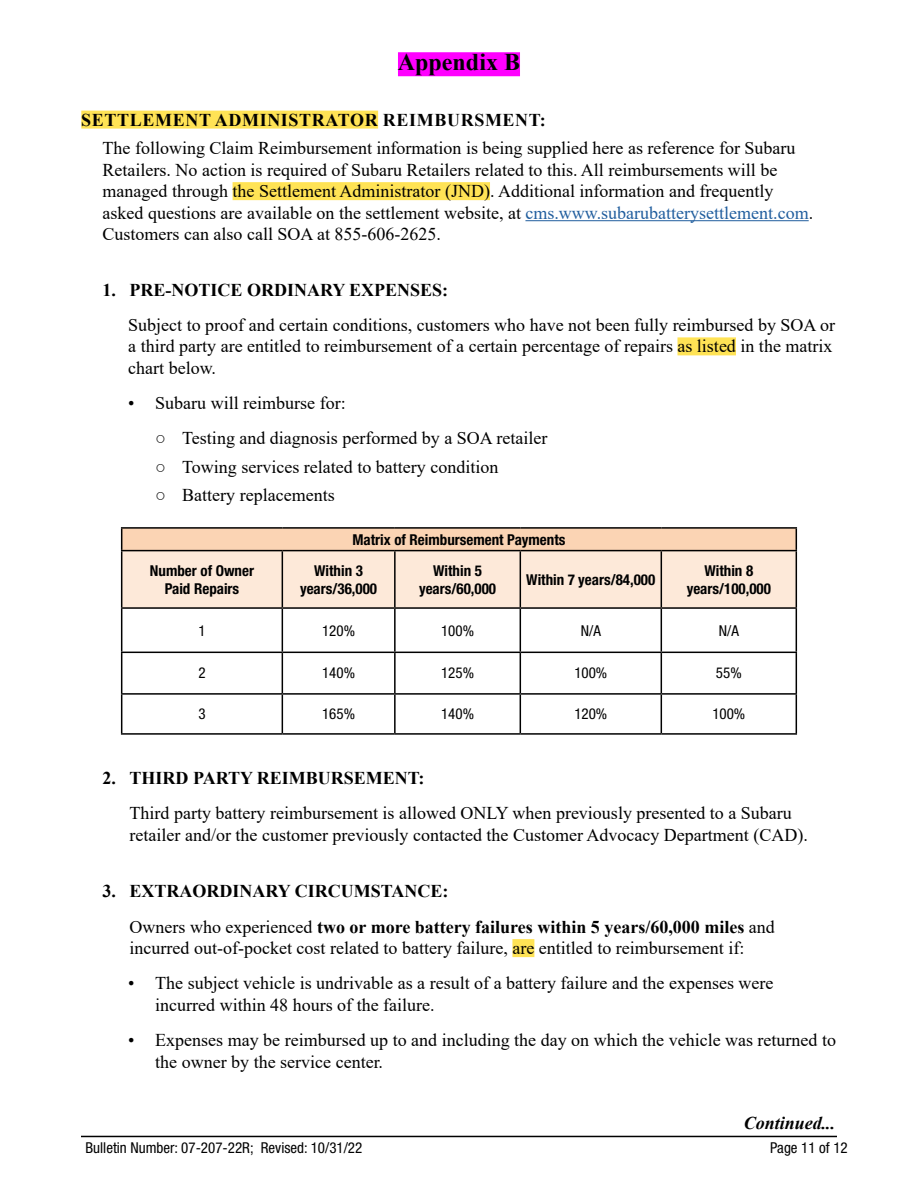
<style>
.page{position:relative;width:918px;height:1188px;background:#fff}
.page>*{position:absolute;margin:0;border:0;box-sizing:border-box;transform-origin:0 0}
.t1{font:700 24px "Times New Roman";color:#000}
.t2{font:18px/21.6px "Times New Roman";color:#000}
.t3{font:700 18px/35.1px "Times New Roman";color:#000}
.t4{font:700 18px "Times New Roman";letter-spacing:.035em;color:#000}
.t5{font:italic 700 18px "Times New Roman";color:#000}
.t6{font:700 condensed 15px/18px "Helvetica Neue LT Std";color:#000;text-align:center}
.t7{font:condensed 15px "Helvetica Neue LT Std";color:#000}
.s1{color:#215e9e}
.s2{font-weight:400}
</style>
<div class="page">
<hr style="left:81px;top:1136px;width:756px;height:1px;background:#000">
<div style="left:398px;top:52px;width:122px;height:24px;background:#f0f"></div>
<div style="left:81px;top:111px;width:297px;height:18px;background:#ffe355"></div>
<div style="left:233px;top:182px;width:257px;height:18px;background:#ffe355"></div>
<hr style="left:525px;top:220px;width:284px;height:1px;background:#215e9e">
<div style="left:677px;top:337px;width:59px;height:18px;background:#ffe355"></div>
<div style="left:512px;top:939px;width:22px;height:18px;background:#ffe355"></div>
<hr style="left:121px;top:527px;width:161px;height:2px;background:#000">
<hr style="left:282px;top:527px;width:113px;height:2px;background:#000">
<hr style="left:395px;top:527px;width:125px;height:2px;background:#000">
<hr style="left:520px;top:527px;width:141px;height:2px;background:#000">
<hr style="left:661px;top:527px;width:136px;height:2px;background:#000">
<svg style="left:121px;top:529px;width:676px;height:78px;background:#f9e0cc"></svg>
<hr style="left:121px;top:550px;width:161px;height:1px;background:#000">
<hr style="left:121px;top:551px;width:1px;height:56px;background:#000">
<hr style="left:282px;top:550px;width:113px;height:1px;background:#000">
<hr style="left:282px;top:551px;width:1px;height:56px;background:#000">
<hr style="left:395px;top:550px;width:125px;height:1px;background:#000">
<hr style="left:394px;top:551px;width:2px;height:56px;background:#000">
<hr style="left:520px;top:550px;width:141px;height:1px;background:#000">
<hr style="left:520px;top:551px;width:1px;height:56px;background:#000">
<hr style="left:661px;top:550px;width:136px;height:1px;background:#000">
<hr style="left:661px;top:551px;width:1px;height:56px;background:#000">
<hr style="left:796px;top:551px;width:1px;height:56px;background:#000">
<hr style="left:121px;top:607px;width:161px;height:2px;background:#000">
<hr style="left:121px;top:609px;width:1px;height:43px;background:#000">
<hr style="left:282px;top:607px;width:113px;height:2px;background:#000">
<hr style="left:282px;top:609px;width:1px;height:43px;background:#000">
<hr style="left:395px;top:607px;width:125px;height:2px;background:#000">
<hr style="left:394px;top:609px;width:2px;height:43px;background:#000">
<hr style="left:520px;top:607px;width:141px;height:2px;background:#000">
<hr style="left:520px;top:609px;width:1px;height:43px;background:#000">
<hr style="left:661px;top:607px;width:136px;height:2px;background:#000">
<hr style="left:661px;top:609px;width:1px;height:43px;background:#000">
<hr style="left:796px;top:609px;width:1px;height:43px;background:#000">
<hr style="left:121px;top:652px;width:161px;height:1px;background:#000">
<hr style="left:121px;top:653px;width:1px;height:40px;background:#000">
<hr style="left:282px;top:652px;width:113px;height:1px;background:#000">
<hr style="left:282px;top:653px;width:1px;height:40px;background:#000">
<hr style="left:395px;top:652px;width:125px;height:1px;background:#000">
<hr style="left:394px;top:653px;width:2px;height:40px;background:#000">
<hr style="left:520px;top:652px;width:141px;height:1px;background:#000">
<hr style="left:520px;top:653px;width:1px;height:40px;background:#000">
<hr style="left:661px;top:652px;width:136px;height:1px;background:#000">
<hr style="left:661px;top:653px;width:1px;height:40px;background:#000">
<hr style="left:796px;top:653px;width:1px;height:40px;background:#000">
<hr style="left:121px;top:693px;width:161px;height:2px;background:#000">
<hr style="left:121px;top:695px;width:1px;height:38px;background:#000">
<hr style="left:282px;top:693px;width:113px;height:2px;background:#000">
<hr style="left:282px;top:695px;width:1px;height:38px;background:#000">
<hr style="left:395px;top:693px;width:125px;height:2px;background:#000">
<hr style="left:394px;top:695px;width:2px;height:38px;background:#000">
<hr style="left:520px;top:693px;width:141px;height:2px;background:#000">
<hr style="left:520px;top:695px;width:1px;height:38px;background:#000">
<hr style="left:661px;top:693px;width:136px;height:2px;background:#000">
<hr style="left:661px;top:695px;width:1px;height:38px;background:#000">
<hr style="left:796px;top:695px;width:1px;height:38px;background:#000">
<hr style="left:121px;top:733px;width:161px;height:2px;background:#000">
<hr style="left:282px;top:733px;width:113px;height:2px;background:#000">
<hr style="left:395px;top:733px;width:125px;height:2px;background:#000">
<hr style="left:520px;top:733px;width:141px;height:2px;background:#000">
<hr style="left:661px;top:733px;width:136px;height:2px;background:#000">
<h1 class="t1" style="left:398px;top:45px;width:124px">Appendix B</h1>
<p class="t4" style="left:81px;top:107px;width:466px">SETTLEMENT ADMINISTRATOR REIMBURSMENT:</p>
<p class="t2" style="left:103px;top:137px;width:712px">The following Claim Reimbursement information is being supplied here as reference for Subaru Retailers. No action is required of Subaru Retailers related to this. All reimbursements will be managed through the Settlement Administrator (JND). Additional information and frequently asked questions are available on the settlement website, at <span class="s1">cms.www.subarubatterysettlement.com</span>.<br>Customers can also call SOA at 855-606-2625.</p>
<p class="t3" style="left:103px;top:272px;width:347px">1. PRE-NOTICE ORDINARY EXPENSES:</p>
<p class="t2" style="left:128px;top:313px;width:708px">Subject to proof and certain conditions, customers who have not been fully reimbursed by SOA or a third party are entitled to reimbursement of a certain percentage of repairs as listed in the matrix chart below.</p>
<p class="t2" style="left:128px;top:392px;width:219px">• Subaru will reimburse for:</p>
<p class="t2" style="left:155px;top:427px;width:394px">○ Testing and diagnosis performed by a SOA retailer</p>
<p class="t2" style="left:155px;top:455px;width:345px">○ Towing services related to battery condition</p>
<p class="t2" style="left:155px;top:484px;width:181px">○ Battery replacements</p>
<p class="t6" style="left:352px;top:530px;width:215px">Matrix of Reimbursement Payments</p>
<p class="t6" style="left:150px;top:561px;width:106px">Number of Owner<br>Paid Repairs</p>
<p class="t6" style="left:300px;top:561px;width:79px">Within 3 years/36,000</p>
<p class="t6" style="left:419px;top:561px;width:79px">Within 5 years/60,000</p>
<p class="t6" style="left:526px;top:570px;width:131px">Within 7 years/84,000</p>
<p class="t6" style="left:687px;top:561px;width:86px">Within 8 years/100,000</p>
<p class="t7" style="left:198px;top:621px;width:9px">1</p>
<p class="t7" style="left:322px;top:621px;width:34px">120%</p>
<p class="t7" style="left:441px;top:621px;width:34px">100%</p>
<p class="t7" style="left:581px;top:621px;width:22px">N/A</p>
<p class="t7" style="left:719px;top:621px;width:22px">N/A</p>
<p class="t7" style="left:198px;top:664px;width:9px">2</p>
<p class="t7" style="left:322px;top:664px;width:34px">140%</p>
<p class="t7" style="left:441px;top:664px;width:34px">125%</p>
<p class="t7" style="left:574px;top:664px;width:34px">100%</p>
<p class="t7" style="left:716px;top:664px;width:27px">55%</p>
<p class="t7" style="left:198px;top:705px;width:9px">3</p>
<p class="t7" style="left:322px;top:705px;width:34px">165%</p>
<p class="t7" style="left:441px;top:705px;width:34px">140%</p>
<p class="t7" style="left:574px;top:705px;width:34px">120%</p>
<p class="t7" style="left:712px;top:705px;width:34px">100%</p>
<p class="t3" style="left:103px;top:760px;width:324px">2. THIRD PARTY REIMBURSEMENT:</p>
<p class="t2" style="left:130px;top:802px;width:680px">Third party battery reimbursement is allowed ONLY when previously presented to a Subaru retailer and/or the customer previously contacted the Customer Advocacy Department (CAD).</p>
<p class="t3" style="left:130px;top:873px;width:647px;text-indent:-27px">3. EXTRAORDINARY CIRCUMSTANCE:<br><span class="s2">Owners who experienced</span> two or more battery failures within 5 years/60,000 miles <span class="s2">and</span></p>
<p class="t2" style="left:130px;top:937px;width:616px">incurred out-of-pocket cost related to battery failure, are entitled to reimbursement if:</p>
<p class="t2" style="left:155px;top:972px;width:620px;text-indent:-27px">• The subject vehicle is undrivable as a result of a battery failure and the expenses were incurred within 48 hours of the failure.</p>
<p class="t2" style="left:155px;top:1029px;width:682px;text-indent:-27px">• Expenses may be reimbursed up to and including the day on which the vehicle was returned to the owner by the service center.</p>
<p class="t5" style="left:744px;top:1111px;width:93px">Continued...</p>
<p class="t7" style="left:86px;top:1138px;width:278px">Bulletin Number: 07-207-22R; Revised: 10/31/22</p>
<p class="t7" style="left:770px;top:1138px;width:79px">Page 11 of 12</p>
</div>
